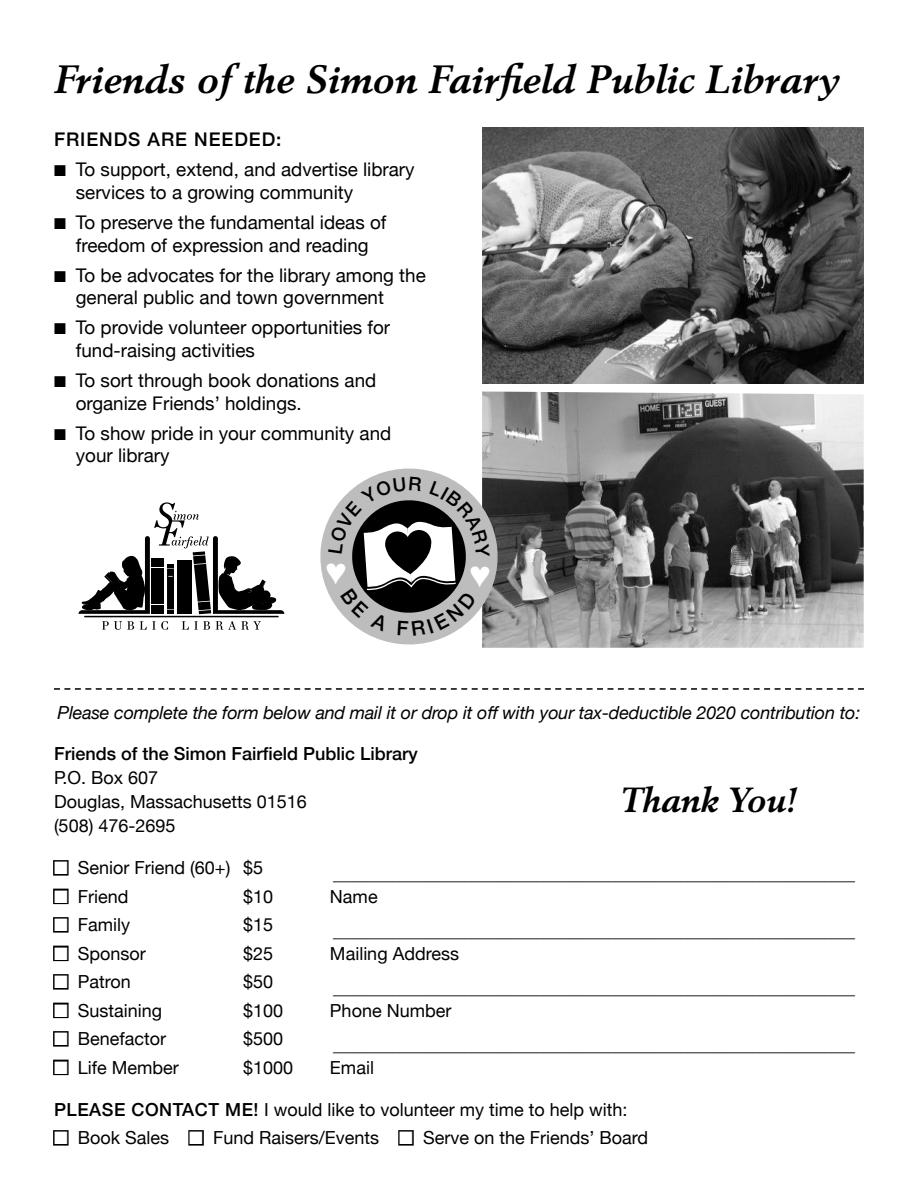
<style>
.page{position:relative;width:918px;height:1188px;background:#fff}
.page>*{position:absolute;margin:0;border:0;box-sizing:border-box;transform-origin:0 0}
.t1{font:italic 700 39px "Berling";letter-spacing:.01em;color:#000}
.t2{font:italic 700 34.5px "Berling";color:#000}
.t3{font:23.4px "Courier";color:#000}
.t4{font:18.75px/22.6px "Helvetica Neue";color:#000}
.t5{font:500 18.75px "Helvetica Neue";letter-spacing:.05em;color:#000}
.t6{font:18px/24px "Helvetica Neue";color:#000}
.t7{font:italic 18px "Helvetica Neue";letter-spacing:-.01em;color:#000}
.t8{font:500 18px "Helvetica Neue";color:#000}
.s1{font-weight:500}
</style>
<div class="page">
<img style="left:482px;top:392px;width:382px;height:256px">
<img style="left:482px;top:128px;width:382px;height:256px">
<svg style="left:54px;top:688px;width:810px;height:2px"></svg>
<svg style="left:78px;top:502px;width:206px;height:112px"></svg>
<hr style="left:84px;top:616px;width:195px;height:1px;background:#000">
<svg style="left:102px;top:621px;width:32px;height:9px"></svg>
<svg style="left:140px;top:621px;width:28px;height:9px"></svg>
<svg style="left:182px;top:621px;width:28px;height:9px"></svg>
<svg style="left:216px;top:621px;width:45px;height:9px"></svg>
<svg style="left:320px;top:446px;width:198px;height:202px"></svg>
<svg style="left:326px;top:477px;width:164px;height:159px"></svg>
<h1 class="t1" style="left:54px;top:56px;width:787px">Friends of the Simon Fairfield Public Library</h1>
<p class="t5" style="left:54px;top:124px;width:229px">FRIENDS ARE NEEDED:</p>
<p class="t4" style="left:76px;top:159px;width:340px;text-indent:-22px">■ To support, extend, and advertise library services to a growing community</p>
<p class="t4" style="left:54px;top:212px;width:334px;text-align:center">■ To preserve the fundamental ideas of freedom of expression and reading</p>
<p class="t4" style="left:76px;top:265px;width:351px;text-indent:-22px">■ To be advocates for the library among the general public and town government</p>
<p class="t4" style="left:76px;top:317px;width:316px;text-indent:-22px">■ To provide volunteer opportunities for fund-raising activities</p>
<p class="t4" style="left:76px;top:370px;width:302px;text-indent:-22px">■ To sort through book donations and organize Friends’ holdings.</p>
<p class="t4" style="left:76px;top:423px;width:317px;text-indent:-22px">■ To show pride in your community and your library</p>
<p class="t3" style="left:83px;top:272px;width:240px">WEB BANNER/DESIGN</p>
<p class="t7" style="left:58px;top:700px;width:804px">Please complete the form below and mail it or drop it off with your tax-deductible 2020 contribution to:</p>
<p class="t8" style="left:54px;top:739px;width:365px">Friends of the Simon Fairfield Public Library</p>
<p class="t6" style="left:54px;top:767px;width:254px">P.O. Box 607<br>Douglas, Massachusetts 01516 (508) 476-2695</p>
<p class="t6" style="left:54px;top:857px;width:211px">■ Senior Friend (60+) $5</p>
<p class="t6" style="left:333px;top:863px;width:524px">__________________________________________________________</p>
<p class="t6" style="left:54px;top:885px;width:76px">■ Friend</p>
<p class="t6" style="left:243px;top:885px;width:32px">$10</p>
<p class="t6" style="left:330px;top:885px;width:49px">Name</p>
<p class="t6" style="left:54px;top:914px;width:78px">■ Family</p>
<p class="t6" style="left:243px;top:914px;width:32px">$15</p>
<p class="t6" style="left:333px;top:920px;width:524px">__________________________________________________________</p>
<p class="t6" style="left:54px;top:942px;width:93px">■ Sponsor</p>
<p class="t6" style="left:243px;top:942px;width:32px">$25</p>
<p class="t6" style="left:330px;top:942px;width:131px">Mailing Address</p>
<p class="t6" style="left:54px;top:971px;width:78px">■ Patron</p>
<p class="t6" style="left:243px;top:971px;width:32px">$50</p>
<p class="t6" style="left:333px;top:977px;width:524px">__________________________________________________________</p>
<p class="t6" style="left:54px;top:999px;width:110px">■ Sustaining</p>
<p class="t6" style="left:243px;top:999px;width:42px">$100</p>
<p class="t6" style="left:330px;top:999px;width:123px">Phone Number</p>
<p class="t6" style="left:54px;top:1028px;width:114px">■ Benefactor</p>
<p class="t6" style="left:243px;top:1028px;width:42px">$500</p>
<p class="t6" style="left:333px;top:1034px;width:524px">__________________________________________________________</p>
<p class="t6" style="left:54px;top:1056px;width:126px">■ Life Member</p>
<p class="t6" style="left:243px;top:1056px;width:52px">$1000</p>
<p class="t6" style="left:330px;top:1056px;width:46px">Email</p>
<p class="t6" style="left:54px;top:1098px;width:575px"><span class="s1">PLEASE CONTACT ME!</span> I would like to volunteer my time to help with:</p>
<p class="t6" style="left:54px;top:1127px;width:596px">■ Book Sales ■ Fund Raisers/Events ■ Serve on the Friends’ Board</p>
<h2 class="t2" style="left:621px;top:779px;width:177px">Thank You!</h2>
</div>
